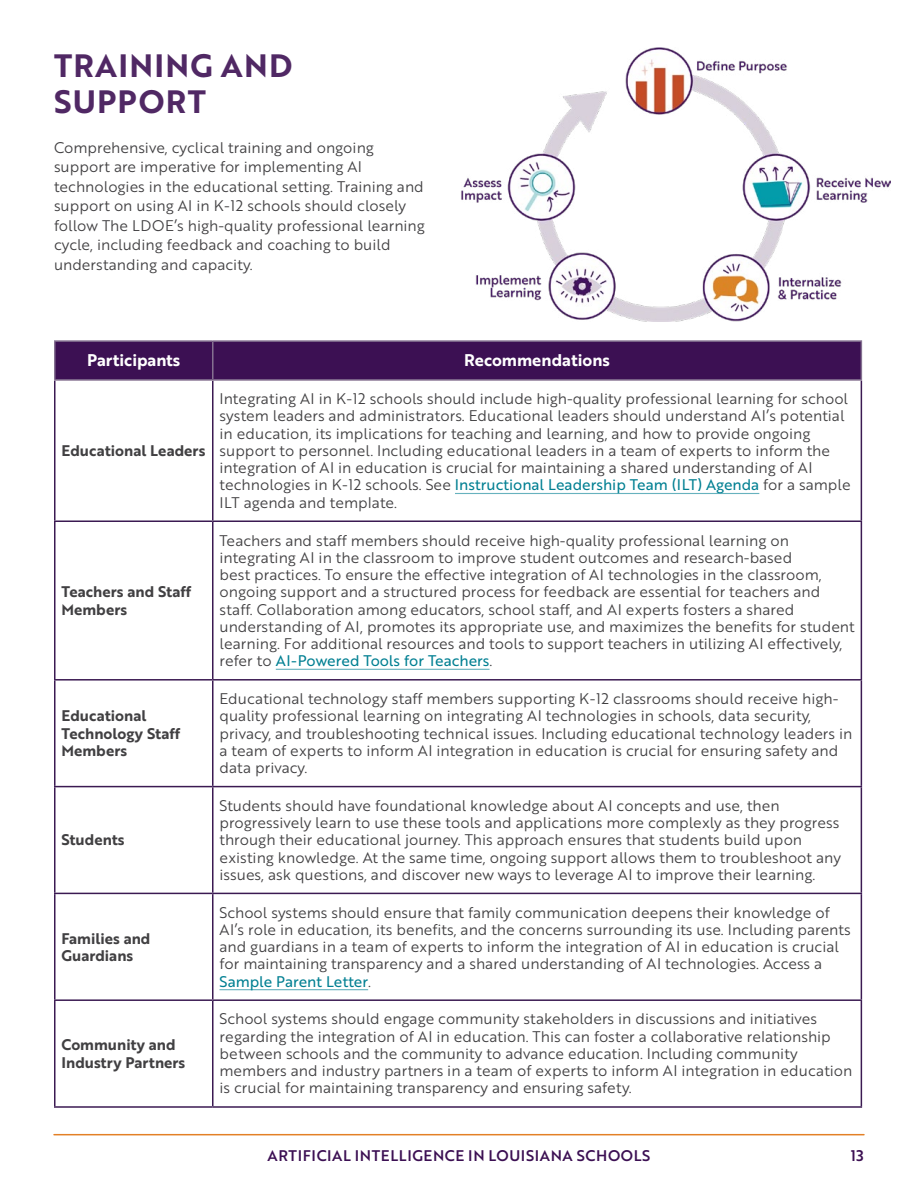
<style>
.page{position:relative;width:918px;height:1188px;background:#fff}
.page>*{position:absolute;margin:0;border:0;box-sizing:border-box;transform-origin:0 0}
.t1{font:31.5px/36.3px "Brother 1816 Bold";letter-spacing:.04em;color:#502864}
.Table_Headers{font:16.5px "Brother 1816 Bold";color:#fff}
.Body{font:15px/17.2px "Brother 1816 Book";color:#414042}
.Body-2{font:15px/17.2px "Brother 1816 Bold";color:#414042}
.t2{font:15px "Brother 1816 Medium";letter-spacing:.04em;color:#3c1053}
.s1{font-family:"Brother 1816 Regular";color:#017f92}
</style>
<div class="page">
<hr style="left:54px;top:1134px;width:810px;height:1px;background:#e38026">
<img style="left:461px;top:47px;width:430px;height:274px">
<div style="left:56px;top:342px;width:805px;height:37px;background:#3c1053"></div>
<hr style="left:212px;top:342px;width:2px;height:37px;background:#857191">
<hr style="left:212px;top:381px;width:2px;height:139px;background:#3b1a52">
<hr style="left:54px;top:520px;width:159px;height:2px;background:#3b1a52">
<hr style="left:213px;top:520px;width:649px;height:2px;background:#3b1a52">
<hr style="left:212px;top:522px;width:2px;height:157px;background:#3b1a52">
<hr style="left:54px;top:679px;width:159px;height:2px;background:#3b1a52">
<hr style="left:213px;top:679px;width:649px;height:2px;background:#3b1a52">
<hr style="left:212px;top:681px;width:2px;height:105px;background:#3b1a52">
<hr style="left:54px;top:786px;width:159px;height:1px;background:#3b1a52">
<hr style="left:213px;top:786px;width:649px;height:1px;background:#3b1a52">
<hr style="left:212px;top:787px;width:2px;height:106px;background:#3b1a52">
<hr style="left:54px;top:893px;width:159px;height:1px;background:#3b1a52">
<hr style="left:213px;top:893px;width:649px;height:1px;background:#3b1a52">
<hr style="left:212px;top:894px;width:2px;height:105px;background:#3b1a52">
<hr style="left:54px;top:999px;width:159px;height:2px;background:#3b1a52">
<hr style="left:213px;top:999px;width:649px;height:2px;background:#3b1a52">
<hr style="left:212px;top:1001px;width:2px;height:105px;background:#3b1a52">
<hr style="left:54px;top:1106px;width:159px;height:2px;background:#3b1a52">
<hr style="left:213px;top:1106px;width:649px;height:2px;background:#3b1a52">
<hr style="left:54px;top:381px;width:2px;height:139px;background:#3b1a52">
<hr style="left:861px;top:381px;width:1px;height:139px;background:#3b1a52">
<hr style="left:54px;top:522px;width:2px;height:157px;background:#3b1a52">
<hr style="left:861px;top:522px;width:1px;height:157px;background:#3b1a52">
<hr style="left:54px;top:681px;width:2px;height:105px;background:#3b1a52">
<hr style="left:861px;top:681px;width:1px;height:105px;background:#3b1a52">
<hr style="left:54px;top:787px;width:2px;height:106px;background:#3b1a52">
<hr style="left:861px;top:787px;width:1px;height:106px;background:#3b1a52">
<hr style="left:54px;top:894px;width:2px;height:105px;background:#3b1a52">
<hr style="left:861px;top:894px;width:1px;height:105px;background:#3b1a52">
<hr style="left:54px;top:1001px;width:2px;height:105px;background:#3b1a52">
<hr style="left:861px;top:1001px;width:1px;height:105px;background:#3b1a52">
<hr style="left:54px;top:340px;width:159px;height:2px;background:#857191">
<hr style="left:54px;top:342px;width:2px;height:37px;background:#857191">
<hr style="left:213px;top:340px;width:649px;height:2px;background:#857191">
<hr style="left:861px;top:342px;width:1px;height:37px;background:#857191">
<hr style="left:54px;top:379px;width:159px;height:2px;background:#857191">
<hr style="left:213px;top:379px;width:649px;height:2px;background:#857191">
<hr style="left:455px;top:493px;width:304px;height:1px;background:#67b2be">
<hr style="left:276px;top:669px;width:214px;height:1px;background:#67b2be">
<hr style="left:220px;top:989px;width:148px;height:1px;background:#67b2be">
<h1 class="t1" style="left:54px;top:46px;width:240px">TRAINING AND<br>SUPPORT</h1>
<p class="Body" style="left:54px;top:137px;width:372px;line-height:19.5px">Comprehensive, cyclical training and ongoing support are imperative for implementing AI technologies in the educational setting. Training and support on using AI in K-12 schools should closely follow The LDOE’s high-quality professional learning cycle, including feedback and coaching to build understanding and capacity.</p>
<p class="Table_Headers" style="left:87px;top:348px;width:95px">Participants</p>
<p class="Table_Headers" style="left:464px;top:348px;width:147px">Recommendations</p>
<p class="Body-2" style="left:62px;top:441px;width:145px">Educational Leaders</p>
<p class="Body-2" style="left:62px;top:583px;width:131px">Teachers and Staff<br>Members</p>
<p class="Body-2" style="left:62px;top:707px;width:120px">Educational<br>Technology Staff<br>Members</p>
<p class="Body-2" style="left:62px;top:831px;width:65px">Students</p>
<p class="Body-2" style="left:62px;top:929px;width:91px">Families and<br>Guardians</p>
<p class="Body-2" style="left:62px;top:1036px;width:125px">Community and<br>Industry Partners</p>
<p class="Body" style="left:220px;top:390px;width:633px">Integrating AI in K-12 schools should include high-quality professional learning for school system leaders and administrators. Educational leaders should understand AI’s potential in education, its implications for teaching and learning, and how to provide ongoing support to personnel. Including educational leaders in a team of experts to inform the integration of AI in education is crucial for maintaining a shared understanding of AI technologies in K-12 schools. See <span class="s1">Instructional Leadership Team (ILT) Agenda</span> for a sample ILT agenda and template.</p>
<p class="Body" style="left:220px;top:531px;width:637px">Teachers and staff members should receive high-quality professional learning on integrating AI in the classroom to improve student outcomes and research-based<br>best practices. To ensure the effective integration of AI technologies in the classroom, ongoing support and a structured process for feedback are essential for teachers and staff. Collaboration among educators, school staff, and AI experts fosters a shared understanding of AI, promotes its appropriate use, and maximizes the benefits for student learning. For additional resources and tools to support teachers in utilizing AI effectively, refer to <span class="s1">AI-Powered Tools for Teachers</span>.</p>
<p class="Body" style="left:220px;top:690px;width:634px">Educational technology staff members supporting K-12 classrooms should receive high&shy;quality professional learning on integrating AI technologies in schools, data security, privacy, and troubleshooting technical issues. Including educational technology leaders in a team of experts to inform AI integration in education is crucial for ensuring safety and data privacy.</p>
<p class="Body" style="left:220px;top:796px;width:623px">Students should have foundational knowledge about AI concepts and use, then progressively learn to use these tools and applications more complexly as they progress through their educational journey. This approach ensures that students build upon existing knowledge. At the same time, ongoing support allows them to troubleshoot any issues, ask questions, and discover new ways to leverage AI to improve their learning.</p>
<p class="Body" style="left:220px;top:903px;width:633px">School systems should ensure that family communication deepens their knowledge of AI’s role in education, its benefits, and the concerns surrounding its use. Including parents and guardians in a team of experts to inform the integration of AI in education is crucial for maintaining transparency and a shared understanding of AI technologies. Access a <span class="s1">Sample Parent Letter</span>.</p>
<p class="Body" style="left:220px;top:1010px;width:634px">School systems should engage community stakeholders in discussions and initiatives regarding the integration of AI in education. This can foster a collaborative relationship between schools and the community to advance education. Including community members and industry partners in a team of experts to inform AI integration in education is crucial for maintaining transparency and ensuring safety.</p>
<p class="t2" style="left:268px;top:1144px;width:384px">ARTIFICIAL INTELLIGENCE IN LOUISIANA SCHOOLS</p>
<p class="t2" style="left:851px;top:1144px;width:15px">13</p>
</div>
